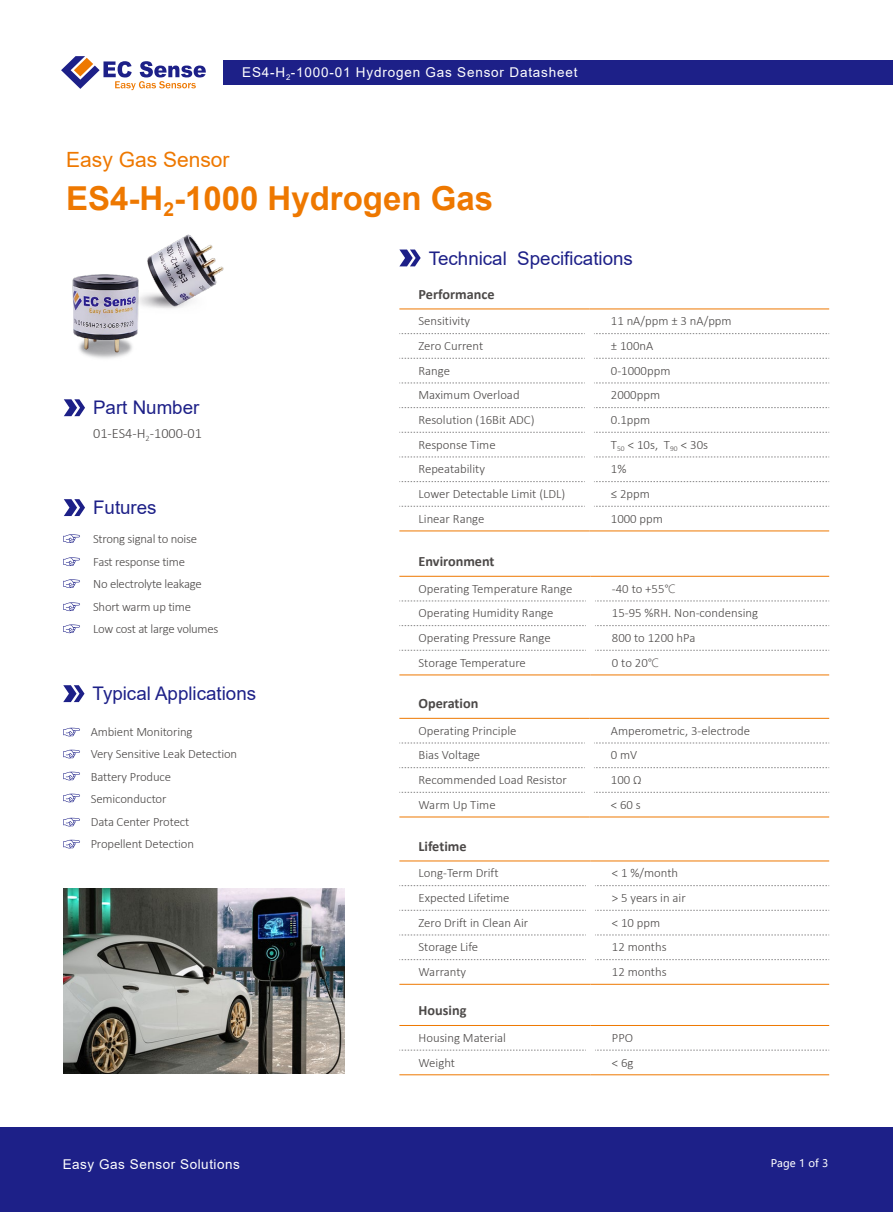
<style>
.page{position:relative;width:893px;height:1212px;background:#fff}
.page>*{position:absolute;margin:0;border:0;box-sizing:border-box;transform-origin:0 0}
.t1{font:700 33px "Arial";color:#ee7800}
.t2{font:21px "Arial";color:#ee7800}
.t3{font:18.75px "Arial";color:#1d2088}
.t4{font:700 14.25px "Calibri";color:#4c4948}
.t5{font:300 14.25px "Calibri";color:#4c4948}
.t6{font:13.5px "Arial";letter-spacing:.06em;color:#fff}
.t7{font:13.5px "Arial";letter-spacing:.04em;color:#fff}
.t8{font:300 12.75px/22.5px "Calibri";color:#4c4948}
.t9{font:300 12.75px/22.5px "Calibri";letter-spacing:-.02em;color:#4c4948}
.t10{font:10.5px "Microsoft Ya Hei";color:#fff}
.s1{font-family:"Microsoft Ya Hei UI Light";font-weight:400;font-size:11.25px}
</style>
<div class="page">
<div style="left:224px;top:60px;width:669px;height:24px;background:#1d2088"></div>
<svg style="left:61px;top:56px;width:145px;height:34px"></svg>
<div style="left:0;top:1127px;width:893px;height:85px;background:#1d2088"></div>
<svg style="left:399px;top:249px;width:22px;height:17px"></svg>
<svg style="left:399px;top:1050px;width:187px;height:1px"></svg>
<svg style="left:595px;top:1050px;width:234px;height:1px"></svg>
<hr style="left:399px;top:1074px;width:191px;height:1px;background:#ee7800">
<hr style="left:590px;top:1074px;width:239px;height:1px;background:#ee7800">
<hr style="left:399px;top:1025px;width:191px;height:1px;background:#ee7800">
<hr style="left:590px;top:1025px;width:239px;height:1px;background:#ee7800">
<img style="left:72px;top:234px;width:152px;height:125px">
<svg style="left:64px;top:399px;width:21px;height:17px"></svg>
<svg style="left:63px;top:685px;width:22px;height:17px"></svg>
<svg style="left:63px;top:728px;width:17px;height:8px"></svg>
<svg style="left:63px;top:772px;width:17px;height:8px"></svg>
<svg style="left:63px;top:818px;width:17px;height:8px"></svg>
<svg style="left:63px;top:750px;width:17px;height:8px"></svg>
<svg style="left:63px;top:794px;width:17px;height:8px"></svg>
<svg style="left:63px;top:840px;width:17px;height:8px"></svg>
<svg style="left:399px;top:743px;width:186px;height:1px"></svg>
<svg style="left:594px;top:743px;width:235px;height:1px"></svg>
<svg style="left:399px;top:767px;width:186px;height:1px"></svg>
<svg style="left:594px;top:767px;width:235px;height:1px"></svg>
<svg style="left:399px;top:792px;width:186px;height:1px"></svg>
<svg style="left:594px;top:792px;width:235px;height:1px"></svg>
<hr style="left:399px;top:816px;width:190px;height:1px;background:#ee7800">
<hr style="left:589px;top:816px;width:240px;height:1px;background:#ee7800">
<hr style="left:399px;top:718px;width:190px;height:1px;background:#ee7800">
<hr style="left:589px;top:718px;width:240px;height:1px;background:#ee7800">
<svg style="left:399px;top:601px;width:187px;height:1px"></svg>
<svg style="left:595px;top:601px;width:234px;height:1px"></svg>
<svg style="left:399px;top:625px;width:187px;height:1px"></svg>
<svg style="left:595px;top:625px;width:234px;height:1px"></svg>
<svg style="left:399px;top:650px;width:187px;height:1px"></svg>
<svg style="left:595px;top:650px;width:234px;height:1px"></svg>
<hr style="left:399px;top:674px;width:191px;height:1px;background:#ee7800">
<hr style="left:590px;top:674px;width:239px;height:1px;background:#ee7800">
<hr style="left:399px;top:576px;width:191px;height:1px;background:#ee7800">
<hr style="left:590px;top:576px;width:239px;height:1px;background:#ee7800">
<img style="left:64px;top:888px;width:280px;height:186px">
<svg style="left:64px;top:499px;width:21px;height:17px"></svg>
<svg style="left:63px;top:534px;width:17px;height:9px"></svg>
<svg style="left:63px;top:557px;width:17px;height:9px"></svg>
<svg style="left:63px;top:579px;width:17px;height:9px"></svg>
<svg style="left:63px;top:602px;width:17px;height:9px"></svg>
<svg style="left:63px;top:624px;width:17px;height:9px"></svg>
<svg style="left:399px;top:885px;width:187px;height:1px"></svg>
<svg style="left:595px;top:885px;width:234px;height:1px"></svg>
<svg style="left:399px;top:910px;width:187px;height:1px"></svg>
<svg style="left:595px;top:910px;width:234px;height:1px"></svg>
<svg style="left:399px;top:935px;width:187px;height:1px"></svg>
<svg style="left:595px;top:935px;width:234px;height:1px"></svg>
<svg style="left:399px;top:959px;width:187px;height:1px"></svg>
<svg style="left:595px;top:959px;width:234px;height:1px"></svg>
<hr style="left:399px;top:984px;width:191px;height:1px;background:#ee7800">
<hr style="left:590px;top:984px;width:239px;height:1px;background:#ee7800">
<hr style="left:399px;top:860px;width:191px;height:1px;background:#ee7800">
<hr style="left:590px;top:860px;width:239px;height:1px;background:#ee7800">
<svg style="left:399px;top:333px;width:186px;height:1px"></svg>
<svg style="left:594px;top:333px;width:235px;height:1px"></svg>
<svg style="left:399px;top:358px;width:186px;height:1px"></svg>
<svg style="left:594px;top:358px;width:235px;height:1px"></svg>
<svg style="left:399px;top:383px;width:186px;height:1px"></svg>
<svg style="left:594px;top:383px;width:235px;height:1px"></svg>
<svg style="left:399px;top:407px;width:186px;height:1px"></svg>
<svg style="left:594px;top:407px;width:235px;height:1px"></svg>
<svg style="left:399px;top:432px;width:186px;height:1px"></svg>
<svg style="left:594px;top:432px;width:235px;height:1px"></svg>
<svg style="left:399px;top:457px;width:186px;height:1px"></svg>
<svg style="left:594px;top:457px;width:235px;height:1px"></svg>
<svg style="left:399px;top:481px;width:186px;height:1px"></svg>
<svg style="left:594px;top:481px;width:235px;height:1px"></svg>
<svg style="left:399px;top:506px;width:186px;height:1px"></svg>
<svg style="left:594px;top:506px;width:235px;height:1px"></svg>
<hr style="left:399px;top:530px;width:190px;height:1px;background:#ee7800">
<hr style="left:589px;top:530px;width:240px;height:1px;background:#ee7800">
<hr style="left:399px;top:309px;width:190px;height:1px;background:#ee7800">
<hr style="left:589px;top:309px;width:240px;height:1px;background:#ee7800">
<p class="t6" style="left:242px;top:63px;width:337px">ES4-H<sub>2</sub>-1000-01 Hydrogen Gas Sensor Datasheet</p>
<h2 class="t2" style="left:66px;top:145px;width:165px">Easy Gas Sensor</h2>
<h1 class="t1" style="left:66px;top:175px;width:429px">ES4-H<sub>2</sub>-1000 Hydrogen Gas</h1>
<h3 class="t3" style="left:93px;top:395px;width:108px">Part Number</h3>
<p class="t5" style="left:93px;top:424px;width:110px">01-ES4-H<sub>2</sub>-1000-01</p>
<h3 class="t3" style="left:93px;top:495px;width:65px">Futures</h3>
<p class="t9" style="left:93px;top:527px;width:127px">Strong signal to noise<br>Fast response time<br>No electrolyte leakage<br>Short warm up time<br>Low cost at large volumes</p>
<h3 class="t3" style="left:93px;top:681px;width:165px">Typical Applications</h3>
<p class="t8" style="left:91px;top:720px;width:148px">Ambient Monitoring<br>Very Sensitive Leak Detection<br>Battery Produce<br>Semiconductor<br>Data Center Protect<br>Propellent Detection</p>
<h3 class="t3" style="left:429px;top:245px;width:206px">Technical Specifications</h3>
<p class="t4" style="left:418px;top:284px;width:78px">Performance</p>
<p class="t8" style="left:418px;top:310px;width:53px">Sensitivity</p>
<p class="t8" style="left:611px;top:310px;width:122px">11 nA/ppm ± 3 nA/ppm</p>
<p class="t8" style="left:418px;top:334px;width:66px">Zero Current</p>
<p class="t8" style="left:611px;top:334px;width:44px">± 100nA</p>
<p class="t8" style="left:418px;top:359px;width:33px">Range</p>
<p class="t8" style="left:611px;top:359px;width:61px">0-1000ppm</p>
<p class="t8" style="left:418px;top:384px;width:103px">Maximum Overload</p>
<p class="t8" style="left:611px;top:384px;width:51px">2000ppm</p>
<p class="t8" style="left:418px;top:408px;width:118px">Resolution (16Bit ADC)</p>
<p class="t8" style="left:611px;top:408px;width:41px">0.1ppm</p>
<p class="t8" style="left:418px;top:433px;width:79px">Response Time</p>
<p class="t8" style="left:611px;top:433px;width:99px">T<sub>50</sub> &lt; 10s, T<sub>90</sub> &lt; 30s</p>
<p class="t8" style="left:418px;top:458px;width:68px">Repeatability</p>
<p class="t8" style="left:611px;top:458px;width:17px">1%</p>
<p class="t8" style="left:418px;top:482px;width:148px">Lower Detectable Limit (LDL)</p>
<p class="t8" style="left:611px;top:482px;width:41px">≤ 2ppm</p>
<p class="t8" style="left:418px;top:507px;width:67px">Linear Range</p>
<p class="t8" style="left:611px;top:507px;width:54px">1000 ppm</p>
<p class="t4" style="left:418px;top:551px;width:78px">Environment</p>
<p class="t8" style="left:418px;top:577px;width:155px">Operating Temperature Range</p>
<p class="t8" style="left:612px;top:577px;width:65px">-40 to +55<span class="s1">℃</span></p>
<p class="t8" style="left:418px;top:602px;width:136px">Operating Humidity Range</p>
<p class="t8" style="left:612px;top:602px;width:148px">15-95 %RH. Non-condensing</p>
<p class="t8" style="left:418px;top:626px;width:134px">Operating Pressure Range</p>
<p class="t8" style="left:612px;top:626px;width:85px">800 to 1200 hPa</p>
<p class="t8" style="left:418px;top:651px;width:109px">Storage Temperature</p>
<p class="t8" style="left:612px;top:651px;width:49px">0 to 20<span class="s1">℃</span></p>
<p class="t4" style="left:418px;top:693px;width:61px">Operation</p>
<p class="t8" style="left:418px;top:719px;width:99px">Operating Principle</p>
<p class="t8" style="left:611px;top:719px;width:141px">Amperometric, 3-electrode</p>
<p class="t8" style="left:418px;top:744px;width:63px">Bias Voltage</p>
<p class="t8" style="left:611px;top:744px;width:28px">0 mV</p>
<p class="t8" style="left:418px;top:768px;width:150px">Recommended Load Resistor</p>
<p class="t8" style="left:611px;top:768px;width:32px">100 Ω</p>
<p class="t8" style="left:418px;top:793px;width:79px">Warm Up Time</p>
<p class="t8" style="left:611px;top:793px;width:31px">&lt; 60 s</p>
<p class="t4" style="left:418px;top:836px;width:50px">Lifetime</p>
<p class="t8" style="left:418px;top:862px;width:82px">Long-Term Drift</p>
<p class="t8" style="left:612px;top:862px;width:68px">&lt; 1 %/month</p>
<p class="t8" style="left:418px;top:886px;width:93px">Expected Lifetime</p>
<p class="t8" style="left:612px;top:886px;width:75px">&gt; 5 years in air</p>
<p class="t8" style="left:418px;top:911px;width:111px">Zero Drift in Clean Air</p>
<p class="t8" style="left:612px;top:911px;width:50px">&lt; 10 ppm</p>
<p class="t8" style="left:418px;top:936px;width:61px">Storage Life</p>
<p class="t8" style="left:612px;top:936px;width:56px">12 months</p>
<p class="t8" style="left:418px;top:960px;width:49px">Warranty</p>
<p class="t8" style="left:612px;top:960px;width:56px">12 months</p>
<p class="t4" style="left:418px;top:1000px;width:49px">Housing</p>
<p class="t8" style="left:418px;top:1026px;width:89px">Housing Material</p>
<p class="t8" style="left:612px;top:1026px;width:23px">PPO</p>
<p class="t8" style="left:418px;top:1051px;width:38px">Weight</p>
<p class="t8" style="left:612px;top:1051px;width:23px">&lt; 6g</p>
<p class="t7" style="left:63px;top:1155px;width:179px">Easy Gas Sensor Solutions</p>
<p class="t10" style="left:771px;top:1156px;width:59px">Page 1 of 3</p>
</div>
